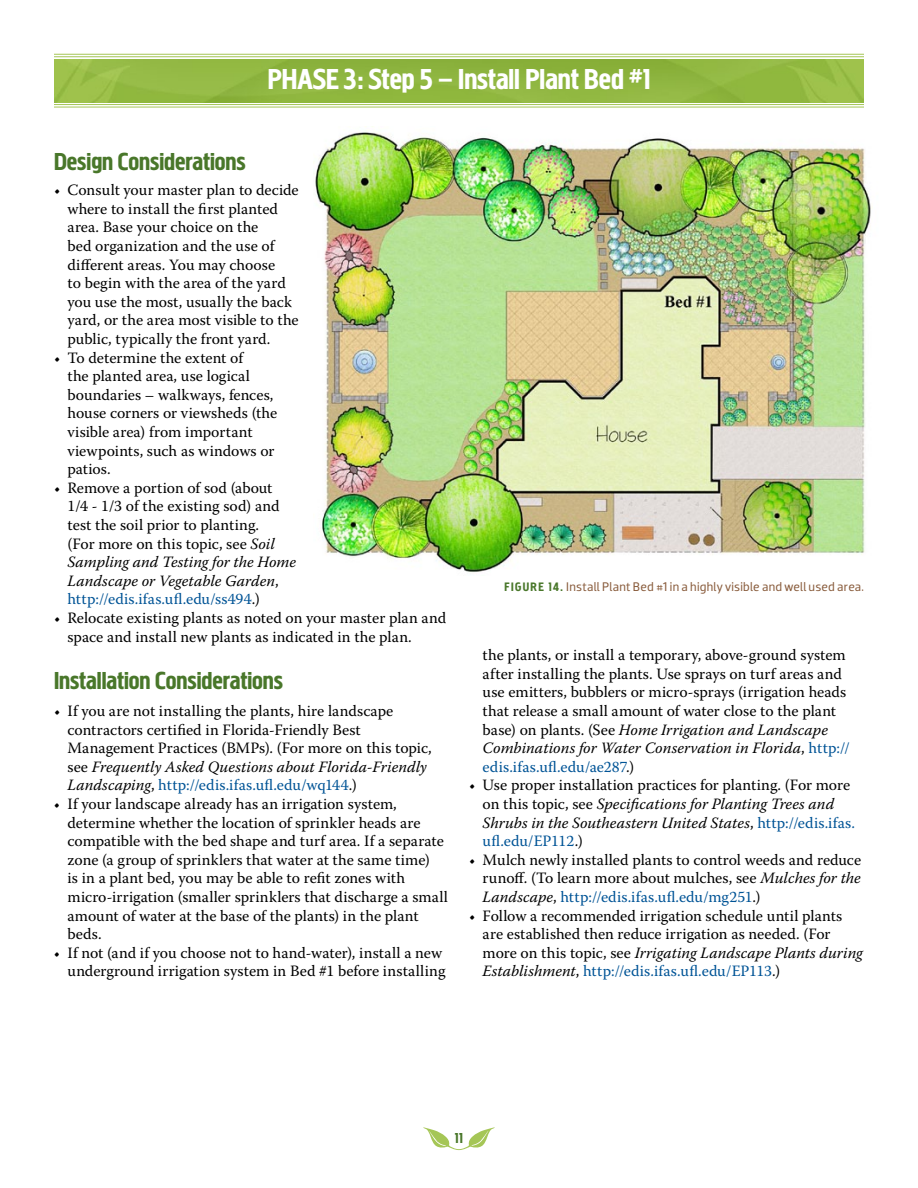
<style>
.page{position:relative;width:918px;height:1188px;background:#fff}
.page>*{position:absolute;margin:0;border:0;box-sizing:border-box;transform-origin:0 0}
.t1{font:30px "Megaphone";color:#fff}
.t2{font:25.5px "Megaphone";color:#49772a}
.t3{font:15.75px/18.6px "Warnock Pro";letter-spacing:.005em;color:#000}
.t4{font:15px "Megaphone";color:#49772a}
.t5{font:12.75px "Dobra";letter-spacing:.02em;color:#885b3b}
.s1{font-style:italic}
.s2{color:#005496}
.s3{font-family:"Megaphone";color:#49772a}
</style>
<div class="page">
<img style="left:54px;top:59px;width:810px;height:43px">
<svg style="left:423px;top:1127px;width:72px;height:23px"></svg>
<hr style="left:54px;top:104px;width:810px;height:1px;background:#a5c656">
<hr style="left:54px;top:107px;width:810px;height:1px;background:#a5c656">
<hr style="left:54px;top:54px;width:810px;height:1px;background:#a5c656">
<hr style="left:54px;top:56px;width:810px;height:1px;background:#a5c656">
<img style="left:313px;top:126px;width:558px;height:446px">
<h1 class="t1" style="left:268px;top:61px;width:384px">PHASE 3: Step 5 – Install Plant Bed #1</h1>
<h2 class="t2" style="left:54px;top:146px;width:193px">Design Considerations</h2>
<p class="t3" style="left:67px;top:181px;width:233px;text-indent:-13px">• Consult your master plan to decide where to install the first planted area. Base your choice on the<br>bed organization and the use of different areas. You may choose<br>to begin with the area of the yard you use the most, usually the back yard, or the area most visible to the public, typically the front yard.</p>
<p class="t3" style="left:67px;top:348px;width:211px;text-indent:-13px">• To determine the extent of<br>the planted area, use logical boundaries – walkways, fences, house corners or viewsheds (the visible area) from important viewpoints, such as windows or patios.</p>
<p class="t3" style="left:67px;top:478px;width:230px;text-indent:-13px">• Remove a portion of sod (about<br>1/4 - 1/3 of the existing sod) and test the soil prior to planting.<br>(For more on this topic, see <span class="s1">Soil<br>Sampling and Testing for the Home<br>Landscape or Vegetable Garden</span>, <span class="s2">http://edis.ifas.ufl.edu/ss494</span>.)</p>
<p class="t3" style="left:67px;top:608px;width:380px;text-indent:-13px">• Relocate existing plants as noted on your master plan and space and install new plants as indicated in the plan.</p>
<h2 class="t2" style="left:54px;top:665px;width:231px">Installation Considerations</h2>
<p class="t3" style="left:67px;top:701px;width:366px;text-indent:-13px">• If you are not installing the plants, hire landscape contractors certified in Florida-Friendly Best Management Practices (BMPs). (For more on this topic, see <span class="s1">Frequently Asked Questions about Florida-Friendly Landscaping</span>, <span class="s2">http://edis.ifas.ufl.edu/wq144</span>.)</p>
<p class="t3" style="left:67px;top:794px;width:382px;text-indent:-13px">• If your landscape already has an irrigation system, determine whether the location of sprinkler heads are compatible with the bed shape and turf area. If a separate zone (a group of sprinklers that water at the same time)<br>is in a plant bed, you may be able to refit zones with micro-irrigation (smaller sprinklers that discharge a small amount of water at the base of the plants) in the plant beds.</p>
<p class="t3" style="left:54px;top:943px;width:393px;text-align:right">• If not (and if you choose not to hand-water), install a new underground irrigation system in Bed #1 before installing</p>
<p class="t5" style="left:505px;top:580px;width:361px"><span class="s3">Figure 14.</span> Install Plant Bed #1 in a highly visible and well used area.</p>
<p class="t3" style="left:483px;top:646px;width:369px">the plants, or install a temporary, above-ground system after installing the plants. Use sprays on turf areas and use emitters, bubblers or micro-sprays (irrigation heads that release a small amount of water close to the plant base) on plants. (See <span class="s1">Home Irrigation and Landscape Combinations for Water Conservation in Florida</span>, <span class="s2">http:// edis.ifas.ufl.edu/ae287</span>.)</p>
<p class="t3" style="left:483px;top:776px;width:374px;text-indent:-13px">• Use proper installation practices for planting. (For more on this topic, see <span class="s1">Specifications for Planting Trees and Shrubs in the Southeastern United States</span>, <span class="s2">http://edis.ifas. ufl.edu/EP112</span>.)</p>
<p class="t3" style="left:483px;top:850px;width:380px;text-align:justify;text-indent:-13px">• Mulch newly installed plants to control weeds and reduce runoff. (To learn more about mulches, see <span class="s1">Mulches for the Landscape</span>, <span class="s2">http://edis.ifas.ufl.edu/mg251</span>.)</p>
<p class="t3" style="left:483px;top:906px;width:382px;text-indent:-13px">• Follow a recommended irrigation schedule until plants are established then reduce irrigation as needed. (For more on this topic, see <span class="s1">Irrigating Landscape Plants during Establishment</span>, <span class="s2">http://edis.ifas.ufl.edu/EP113</span>.)</p>
<p class="t4" style="left:455px;top:1129px;width:9px">11</p>
</div>
